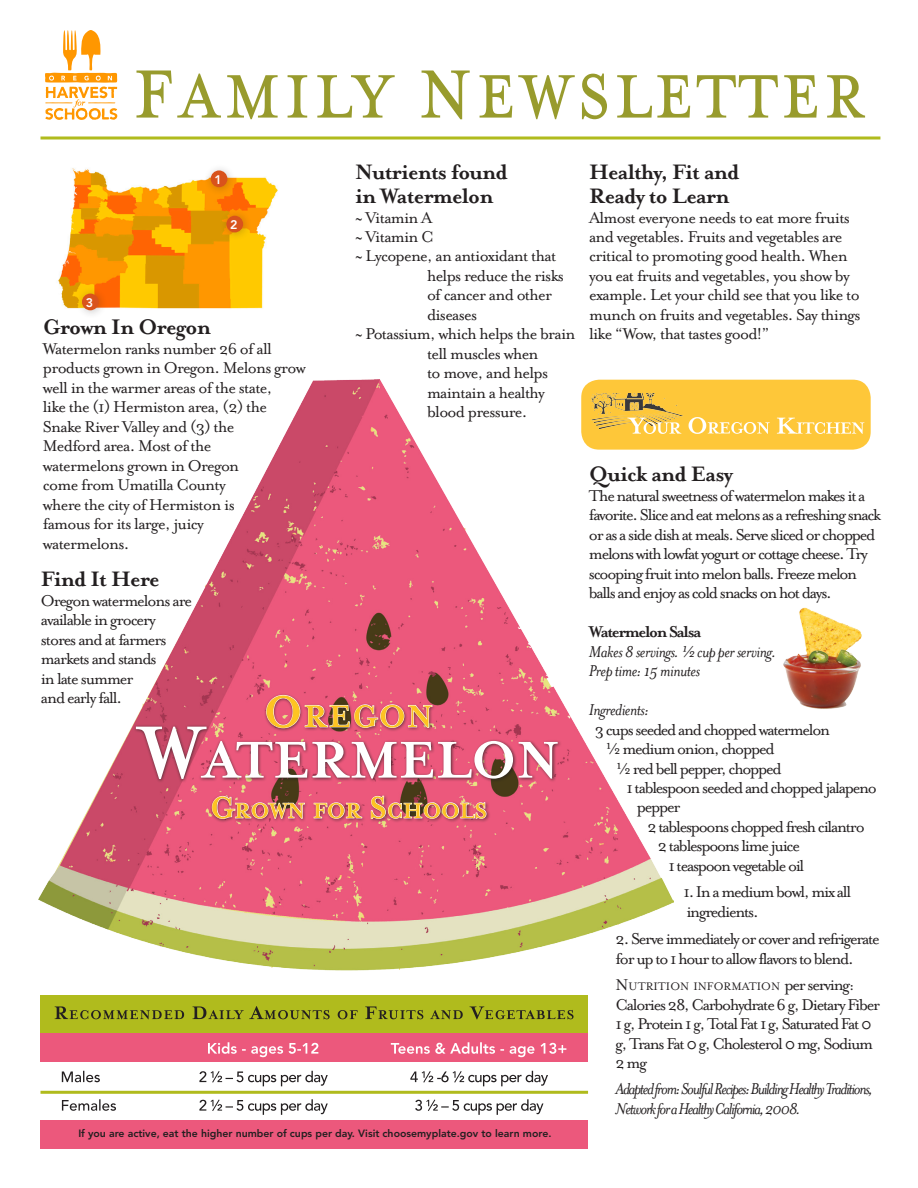
<style>
.page{position:relative;width:918px;height:1188px;background:#fff}
.page>*{position:absolute;margin:0;border:0;box-sizing:border-box;transform-origin:0 0}
.t1{font:700 59.4px "Mrs Eaves";color:#fff}
.t2{font:700 35.7px "Mrs Eaves";letter-spacing:.035em;color:#fec422}
.t3{font:700 24.45px "Mrs Eaves";color:#fec422}
.t4{font:700 24.3px "Mrs Eaves";letter-spacing:-.03em;color:#231f20}
.t5{font:700 24px/24px "Mrs Eaves";letter-spacing:-.03em;color:#231f20}
.t6{font:18px/19.5px "Mrs Eaves Roman";letter-spacing:-.06em;color:#231f20}
.t7{font:18px/19.5px "Mrs Eaves Roman";letter-spacing:-.04em;color:#231f20}
.t8{font:italic 18px/19.5px "Mrs Eaves";letter-spacing:-.07em;color:#231f20}
.t9{font:italic 18px/19.5px "Mrs Eaves";letter-spacing:-.025em;color:#231f20}
.t10{font:700 18px "Mrs Eaves";letter-spacing:-.07em;color:#231f20}
.t11{font:12.6px "Mrs Eaves Roman";color:#231f20}
.t12{font:800 12.45px "Avenir";color:#fff}
.t13{font:800 10.5px "Avenir";color:#231f20}
.s1{font-size:51px}
.s2{font-size:84.9px}
.s3{font-size:34.8px}
.s4{font-size:18px}
</style>
<div class="page">
<div style="left:40px;top:1120px;width:548px;height:29px;background:#ec587c"></div>
<div style="left:40px;top:996px;width:548px;height:37px;background:#b0bb1d"></div>
<div style="left:40px;top:1033px;width:548px;height:29px;background:#ec587c"></div>
<hr style="left:40px;top:1091px;width:548px;height:3px;background:#b0bb1d">
<div style="left:581px;top:380px;width:290px;height:70px;background:#fec739;border-radius:18px"></div>
<img style="left:39px;top:380px;width:634px;height:591px">
<hr style="left:40px;top:136px;width:840px;height:3px;background:#b0bb1d">
<svg style="left:136px;top:71px;width:729px;height:48px"></svg>
<svg style="left:45px;top:30px;width:72px;height:90px"></svg>
<div style="left:134px;top:725px;width:428px;height:59px;background:#231f20;opacity:.75"></div>
<div style="left:264px;top:693px;width:173px;height:39px;background:#231f20;opacity:.7"></div>
<svg style="left:266px;top:695px;width:166px;height:33px;background:#c8697d"></svg>
<div style="left:210px;top:794px;width:280px;height:29px;background:#231f20;opacity:.7"></div>
<svg style="left:212px;top:796px;width:93px;height:23px;background:#c77786"></svg>
<svg style="left:314px;top:802px;width:48px;height:17px"></svg>
<svg style="left:371px;top:796px;width:115px;height:23px;background:#c47683"></svg>
<img style="left:58px;top:168px;width:220px;height:141px">
<div style="left:204px;top:163px;width:33px;height:34px;background:#231f20;opacity:.25"></div>
<div style="left:211px;top:170px;width:16px;height:17px;background:#d9531c;border-radius:50%"></div>
<div style="left:219px;top:209px;width:34px;height:33px;background:#231f20;opacity:.25"></div>
<div style="left:226px;top:216px;width:17px;height:16px;background:#d9531c;border-radius:50%"></div>
<div style="left:75px;top:287px;width:33px;height:33px;background:#231f20;opacity:.25"></div>
<div style="left:82px;top:294px;width:17px;height:16px;background:#d9531c;border-radius:50%"></div>
<img style="left:591px;top:393px;width:92px;height:48px">
<svg style="left:777px;top:418px;width:87px;height:16px"></svg>
<svg style="left:689px;top:417px;width:81px;height:17px"></svg>
<svg style="left:627px;top:418px;width:54px;height:16px"></svg>
<img style="left:783px;top:607px;width:79px;height:102px">
<svg style="left:55px;top:1006px;width:519px;height:13px"></svg>
<svg style="left:62px;top:1099px;width:481px;height:16px"></svg>
<svg style="left:62px;top:1071px;width:486px;height:15px"></svg>
<svg style="left:208px;top:1042px;width:358px;height:15px"></svg>
<p class="t12" style="left:86px;top:295px;width:9px">3</p>
<p class="t12" style="left:215px;top:172px;width:9px">1</p>
<p class="t12" style="left:230px;top:217px;width:9px">2</p>
<h3 class="t4" style="left:43px;top:313px;width:170px">Grown In Oregon</h3>
<p class="t7" style="left:43px;top:339px;width:265px">Watermelon ranks number 26 of all products grown in Oregon. Melons grow well in the warmer areas of the state,<br>like the (1) Hermiston area, (2) the<br>Snake River Valley and (3) the<br>Medford area. Most of the<br>watermelons grown in Oregon<br>come from Umatilla County<br>where the city of Hermiston is<br>famous for its large, juicy<br>watermelons.</p>
<h3 class="t5" style="left:355px;top:160px;width:154px">Nutrients found in Watermelon</h3>
<p class="t7" style="left:355px;top:208px;width:79px">~ Vitamin A</p>
<p class="t7" style="left:355px;top:227px;width:80px">~ Vitamin C</p>
<p class="t7" style="left:355px;top:247px;width:203px">~ Lycopene, an antioxidant that</p>
<p class="t7" style="left:427px;top:266px;width:138px">helps reduce the risks</p>
<p class="t7" style="left:427px;top:286px;width:127px">of cancer and other</p>
<p class="t7" style="left:427px;top:305px;width:52px">diseases</p>
<p class="t7" style="left:355px;top:325px;width:222px">~ Potassium, which helps the brain</p>
<p class="t7" style="left:427px;top:344px;width:113px">tell muscles when</p>
<p class="t7" style="left:427px;top:364px;width:123px">to move, and helps</p>
<p class="t7" style="left:427px;top:383px;width:119px">maintain a healthy</p>
<p class="t7" style="left:427px;top:403px;width:102px">blood pressure.</p>
<h3 class="t5" style="left:41px;top:567px;width:120px">Find It Here</h3>
<p class="t6" style="left:41px;top:591px;width:153px">Oregon watermelons are available in grocery stores and at farmers markets and stands<br>in late summer<br>and early fall.</p>
<h2 class="t2" style="left:264px;top:696px;width:171px"><span class="s1">O</span>REGON</h2>
<h1 class="t1" style="left:139px;top:726px;width:423px"><span class="s2">W</span>ATERMELON</h1>
<h3 class="t3" style="left:210px;top:797px;width:276px"><span class="s3">G</span>ROWN FOR <span class="s3">S</span>CHOOLS</h3>
<p class="t13" style="left:78px;top:1128px;width:475px">If you are active, eat the higher number of cups per day. Visit choosemyplate.gov to learn more.</p>
<h3 class="t5" style="left:589px;top:160px;width:152px">Healthy, Fit and<br>Ready to Learn</h3>
<p class="t7" style="left:589px;top:208px;width:273px">Almost everyone needs to eat more fruits and vegetables. Fruits and vegetables are critical to promoting good health. When you eat fruits and vegetables, you show by example. Let your child see that you like to munch on fruits and vegetables. Say things like “Wow, that tastes good!”</p>
<h3 class="t5" style="left:589px;top:462px;width:146px">Quick and Easy</h3>
<p class="t6" style="left:589px;top:486px;width:294px">The natural sweetness of watermelon makes it a favorite. Slice and eat melons as a refreshing snack or as a side dish at meals. Serve sliced or chopped melons with lowfat yogurt or cottage cheese. Try scooping fruit into melon balls. Freeze melon balls and enjoy as cold snacks on hot days.</p>
<p class="t10" style="left:589px;top:621px;width:114px">Watermelon Salsa</p>
<p class="t9" style="left:589px;top:642px;width:189px">Makes 8 servings. ½ cup per serving.<br>Prep time: 15 minutes</p>
<p class="t9" style="left:589px;top:700px;width:62px">Ingredients:</p>
<p class="t6" style="left:595px;top:720px;width:237px">3 cups seeded and chopped watermelon</p>
<p class="t6" style="left:605px;top:739px;width:171px">½ medium onion, chopped</p>
<p class="t6" style="left:616px;top:759px;width:167px">½ red bell pepper, chopped</p>
<p class="t6" style="left:626px;top:778px;width:252px">1 tablespoon seeded and chopped jalapeno</p>
<p class="t6" style="left:637px;top:798px;width:45px">pepper</p>
<p class="t6" style="left:647px;top:817px;width:219px">2 tablespoons chopped fresh cilantro</p>
<p class="t6" style="left:658px;top:837px;width:144px">2 tablespoons lime juice</p>
<p class="t6" style="left:668px;top:856px;width:138px">1 teaspoon vegetable oil</p>
<p class="t6" style="left:683px;top:882px;width:169px">1. In a medium bowl, mix all ingredients.</p>
<p class="t6" style="left:616px;top:929px;width:266px">2. Serve immediately or cover and refrigerate for up to 1 hour to allow flavors to blend.</p>
<p class="t11" style="left:616px;top:979px;width:241px"><span class="s4">N</span>UTRITION INFORMATION <span class="s4">per serving:</span></p>
<p class="t6" style="left:616px;top:995px;width:266px">Calories 28, Carbohydrate 6 g, Dietary Fiber 1 g, Protein 1 g, Total Fat 1 g, Saturated Fat 0 g, Trans Fat 0 g, Cholesterol 0 mg, Sodium 2 mg</p>
<p class="t8" style="left:616px;top:1079px;width:259px">Adapted from: Soulful Recipes: Building Healthy Traditions,<br>Network for a Healthy California, 2008.</p>
</div>
